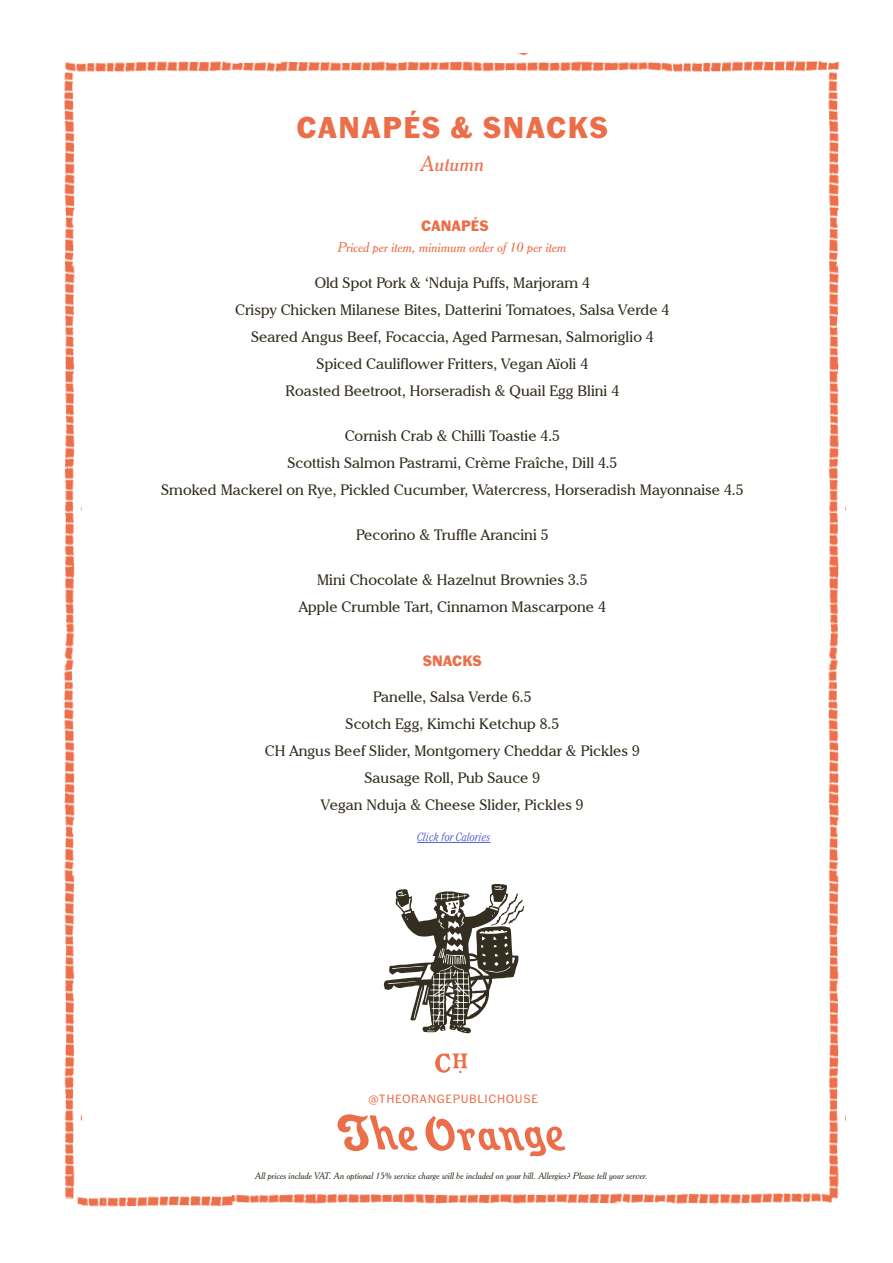
<style>
.page{position:relative;width:893px;height:1263px;background:#fff}
.page>*{position:absolute;margin:0;border:0;box-sizing:border-box;transform-origin:0 0}
.t1{font:700 30px "Fann Grotesque";letter-spacing:.05em;color:#ec6e49}
.t2{font:italic 21px "Cheltenham BT";color:#ec6e49}
.t3{font:15px/27px "Cheltenham IT Cby BT";color:#332e20;text-align:center}
.t4{font:700 15px "Fann Grotesque";color:#ec6e49}
.t5{font:italic 13.5px "Cheltenham BT";color:#ec6e49}
.t6{font:12px "Fann Grotesque";letter-spacing:.05em;color:#ec6e49}
.t7{font:italic 300 condensed 12px "Cheltenham Std";color:#4f5cd6}
.t8{font:italic 9.15px "Cheltenham BT";color:#332e20}
</style>
<div class="page">
<img style="left:64px;top:75px;width:18px;height:580px">
<img style="left:63px;top:655px;width:19px;height:544px">
<img style="left:828px;top:75px;width:18px;height:580px">
<img style="left:828px;top:655px;width:18px;height:543px">
<img style="left:64px;top:53px;width:592px;height:22px">
<img style="left:656px;top:60px;width:184px;height:15px">
<img style="left:72px;top:1188px;width:763px;height:19px">
<hr style="left:417px;top:842px;width:74px;height:1px;background:#4f5cd6">
<svg style="left:435px;top:1053px;width:33px;height:20px"></svg>
<svg style="left:337px;top:1114px;width:228px;height:43px"></svg>
<svg style="left:383px;top:884px;width:141px;height:149px"></svg>
<h1 class="t1" style="left:296px;top:110px;width:313px">CANAPÉS &amp; SNACKS</h1>
<h2 class="t2" style="left:420px;top:150px;width:65px">Autumn</h2>
<p class="t4" style="left:421px;top:217px;width:69px">CANAPÉS</p>
<p class="t5" style="left:338px;top:239px;width:230px">Priced per item, minimum order of 10 per item</p>
<p class="t3" style="left:235px;top:269px;width:436px">Old Spot Pork &amp; ‘Nduja Puffs, Marjoram 4<br>Crispy Chicken Milanese Bites, Datterini Tomatoes, Salsa Verde 4<br>Seared Angus Beef, Focaccia, Aged Parmesan, Salmoriglio 4<br>Spiced Cauliflower Fritters, Vegan Aïoli 4<br>Roasted Beetroot, Horseradish &amp; Quail Egg Blini 4</p>
<p class="t3" style="left:161px;top:422px;width:584px">Cornish Crab &amp; Chilli Toastie 4.5<br>Scottish Salmon Pastrami, Crème Fraîche, Dill 4.5<br>Smoked Mackerel on Rye, Pickled Cucumber, Watercress, Horseradish Mayonnaise 4.5</p>
<p class="t3" style="left:356px;top:521px;width:194px">Pecorino &amp; Truffle Arancini 5</p>
<p class="t3" style="left:299px;top:566px;width:309px">Mini Chocolate &amp; Hazelnut Brownies 3.5<br>Apple Crumble Tart, Cinnamon Mascarpone 4</p>
<p class="t4" style="left:423px;top:652px;width:61px">SNACKS</p>
<p class="t3" style="left:265px;top:683px;width:376px">Panelle, Salsa Verde 6.5<br>Scotch Egg, Kimchi Ketchup 8.5<br>CH Angus Beef Slider, Montgomery Cheddar &amp; Pickles 9<br>Sausage Roll, Pub Sauce 9<br>Vegan Nduja &amp; Cheese Slider, Pickles 9</p>
<p class="t7" style="left:417px;top:830px;width:75px">Click for Calories</p>
<p class="t6" style="left:368px;top:1091px;width:171px">@THEORANGEPUBLICHOUSE</p>
<p class="t8" style="left:255px;top:1170px;width:394px">All prices include VAT. An optional 15% service charge will be included on your bill. Allergies? Please tell your server.</p>
</div>
